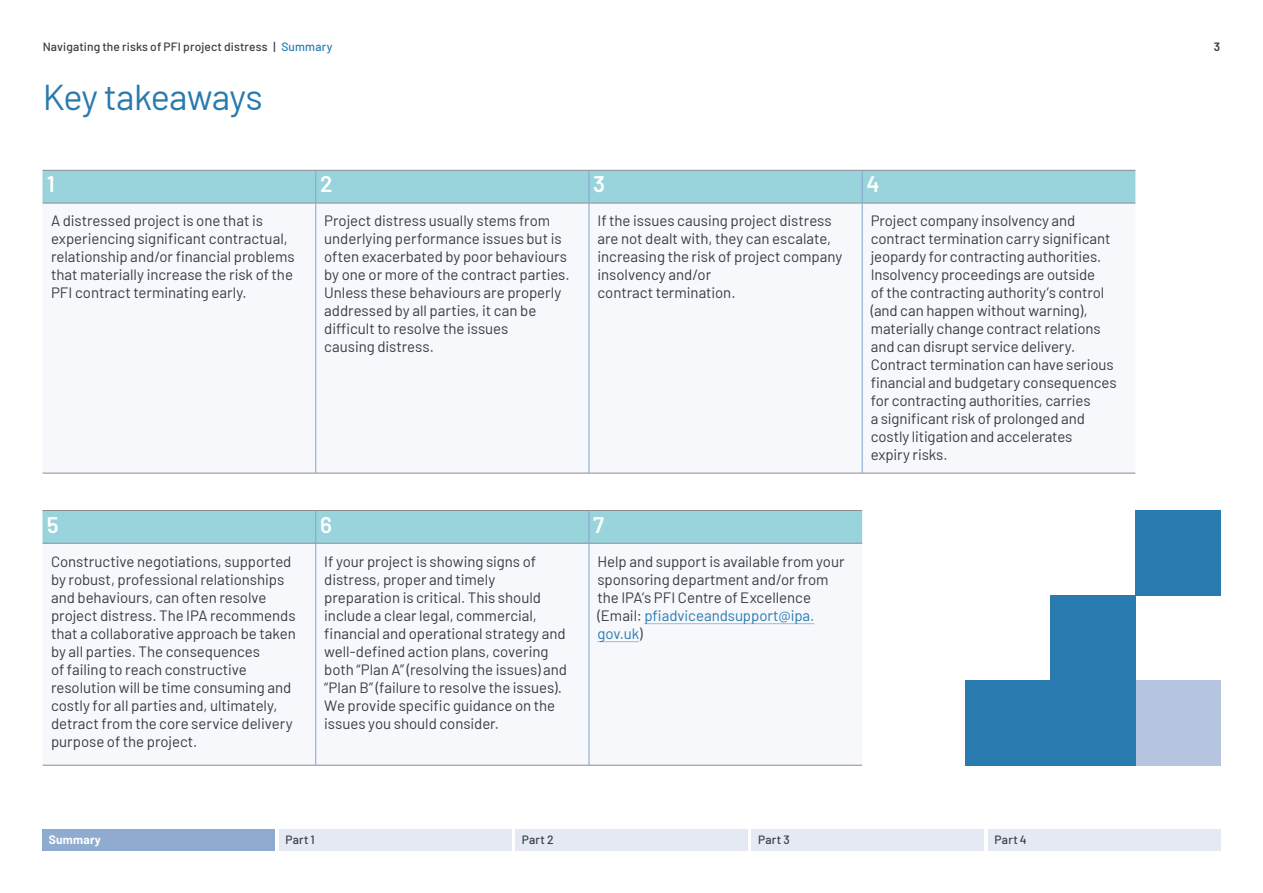
<style>
.page{position:relative;width:1263px;height:893px;background:#fff}
.page>*{position:absolute;margin:0;border:0;box-sizing:border-box;transform-origin:0 0}
.IPA_Heading_light_24_LINKED{font:36px "Barlow";letter-spacing:-.025em;color:#287aaf}
.IPA_Heading_light_15{font:600 22.5px "Barlow";color:#fff}
.IPA_table_reg_11{font:15px/18px "Barlow";letter-spacing:-.005em;color:#3a3a43}
.t1{font:500 12px "Barlow";letter-spacing:.015em;color:#3a3a43}
.t2{font:700 12px "Barlow";letter-spacing:.02em;color:#fff}
.t3{font:600 12px "Barlow";color:#3a3a43}
.s1{color:#287aaf}
</style>
<div class="page">
<div style="left:1135px;top:680px;width:85px;height:85px;background:#b7c6e0"></div>
<div style="left:1135px;top:510px;width:85px;height:85px;background:#287aaf"></div>
<div style="left:1050px;top:680px;width:85px;height:85px;background:#287aaf"></div>
<div style="left:965px;top:680px;width:85px;height:85px;background:#287aaf"></div>
<div style="left:1050px;top:595px;width:85px;height:85px;background:#287aaf"></div>
<div style="left:43px;top:171px;width:1092px;height:32px;background:#99d3db"></div>
<div style="left:43px;top:204px;width:1092px;height:269px;background:#f6f8fc"></div>
<hr style="left:43px;top:170px;width:273px;height:1px;background:#8e8a90">
<hr style="left:316px;top:170px;width:273px;height:1px;background:#8e8a90">
<hr style="left:589px;top:170px;width:273px;height:1px;background:#8e8a90">
<hr style="left:862px;top:170px;width:273px;height:1px;background:#8e8a90">
<hr style="left:43px;top:203px;width:273px;height:1px;background:#8e8a90">
<hr style="left:316px;top:203px;width:273px;height:1px;background:#8e8a90">
<hr style="left:589px;top:203px;width:273px;height:1px;background:#8e8a90">
<hr style="left:862px;top:203px;width:273px;height:1px;background:#8e8a90">
<hr style="left:43px;top:473px;width:273px;height:1px;background:#8e8a90">
<hr style="left:316px;top:473px;width:273px;height:1px;background:#8e8a90">
<hr style="left:589px;top:473px;width:273px;height:1px;background:#8e8a90">
<hr style="left:862px;top:473px;width:273px;height:1px;background:#8e8a90">
<hr style="left:315px;top:171px;width:1px;height:32px;background:#84a5cb">
<hr style="left:589px;top:171px;width:1px;height:32px;background:#84a5cb">
<hr style="left:862px;top:171px;width:1px;height:32px;background:#84a5cb">
<hr style="left:315px;top:203px;width:1px;height:270px;background:#84a5cb">
<hr style="left:589px;top:203px;width:1px;height:270px;background:#84a5cb">
<hr style="left:862px;top:203px;width:1px;height:270px;background:#84a5cb">
<div style="left:43px;top:511px;width:819px;height:32px;background:#99d3db"></div>
<div style="left:43px;top:544px;width:819px;height:221px;background:#f6f8fc"></div>
<hr style="left:43px;top:510px;width:273px;height:1px;background:#8e8a90">
<hr style="left:316px;top:510px;width:273px;height:1px;background:#8e8a90">
<hr style="left:589px;top:510px;width:273px;height:1px;background:#8e8a90">
<hr style="left:43px;top:543px;width:273px;height:1px;background:#8e8a90">
<hr style="left:316px;top:543px;width:273px;height:1px;background:#8e8a90">
<hr style="left:589px;top:543px;width:273px;height:1px;background:#8e8a90">
<hr style="left:43px;top:765px;width:273px;height:1px;background:#8e8a90">
<hr style="left:316px;top:765px;width:273px;height:1px;background:#8e8a90">
<hr style="left:589px;top:765px;width:273px;height:1px;background:#8e8a90">
<hr style="left:315px;top:511px;width:1px;height:32px;background:#84a5cb">
<hr style="left:589px;top:511px;width:1px;height:32px;background:#84a5cb">
<hr style="left:315px;top:543px;width:1px;height:222px;background:#84a5cb">
<hr style="left:589px;top:543px;width:1px;height:222px;background:#84a5cb">
<hr style="left:644px;top:623px;width:170px;height:1px;background:#a3b8d8">
<hr style="left:597px;top:641px;width:42px;height:1px;background:#a3b8d8">
<div style="left:43px;top:829px;width:232px;height:21px;background:#8fabd0"></div>
<div style="left:279px;top:829px;width:232px;height:21px;background:#e4e9f4"></div>
<div style="left:515px;top:829px;width:232px;height:21px;background:#e4e9f4"></div>
<div style="left:752px;top:829px;width:232px;height:21px;background:#e4e9f4"></div>
<div style="left:988px;top:829px;width:232px;height:21px;background:#e4e9f4"></div>
<p class="t1" style="left:43px;top:38px;width:291px">Navigating the risks of PFI project distress | <span class="s1">Summary</span></p>
<p class="t3" style="left:1214px;top:38px;width:8px">3</p>
<p class="IPA_Heading_light_24_LINKED" style="left:43px;top:71px;width:221px">Key takeaways</p>
<p class="IPA_Heading_light_15" style="left:47px;top:168px;width:9px">1</p>
<p class="IPA_Heading_light_15" style="left:320px;top:168px;width:14px">2</p>
<p class="IPA_Heading_light_15" style="left:593px;top:168px;width:13px">3</p>
<p class="IPA_Heading_light_15" style="left:866px;top:168px;width:15px">4</p>
<p class="IPA_table_reg_11" style="left:51px;top:211px;width:245px">A distressed project is one that is experiencing significant contractual, relationship and/or financial problems that materially increase the risk of the PFI contract terminating early.</p>
<p class="IPA_table_reg_11" style="left:324px;top:211px;width:247px">Project distress usually stems from underlying performance issues but is often exacerbated by poor behaviours by one or more of the contract parties.<br>Unless these behaviours are properly addressed by all parties, it can be difficult to resolve the issues<br>causing distress.</p>
<p class="IPA_table_reg_11" style="left:597px;top:211px;width:246px">If the issues causing project distress are not dealt with, they can escalate, increasing the risk of project company insolvency and/or<br>contract termination.</p>
<p class="IPA_table_reg_11" style="left:871px;top:211px;width:247px">Project company insolvency and contract termination carry significant jeopardy for contracting authorities.<br>Insolvency proceedings are outside<br>of the contracting authority’s control (and can happen without warning), materially change contract relations and can disrupt service delivery.<br>Contract termination can have serious financial and budgetary consequences for contracting authorities, carries<br>a significant risk of prolonged and costly litigation and accelerates<br>expiry risks.</p>
<p class="IPA_Heading_light_15" style="left:47px;top:508px;width:13px">5</p>
<p class="IPA_Heading_light_15" style="left:320px;top:508px;width:13px">6</p>
<p class="IPA_Heading_light_15" style="left:593px;top:508px;width:12px">7</p>
<p class="IPA_table_reg_11" style="left:51px;top:551px;width:246px">Constructive negotiations, supported by robust, professional relationships and behaviours, can often resolve project distress. The IPA recommends that a collaborative approach be taken by all parties. The consequences<br>of failing to reach constructive resolution will be time consuming and costly for all parties and, ultimately, detract from the core service delivery purpose of the project.</p>
<p class="IPA_table_reg_11" style="left:324px;top:551px;width:244px">If your project is showing signs of distress, proper and timely preparation is critical. This should include a clear legal, commercial, financial and operational strategy and well-defined action plans, covering both “Plan A” (resolving the issues) and “Plan B” (failure to resolve the issues).<br>We provide specific guidance on the issues you should consider.</p>
<p class="IPA_table_reg_11" style="left:597px;top:551px;width:249px">Help and support is available from your sponsoring department and/or from the IPA’s PFI Centre of Excellence (Email: <span class="s1">pfiadviceandsupport@ipa. gov.uk</span>)</p>
<p class="t2" style="left:49px;top:831px;width:54px">Summary</p>
<p class="t1" style="left:285px;top:831px;width:31px">Part 1</p>
<p class="t1" style="left:522px;top:831px;width:33px">Part 2</p>
<p class="t1" style="left:758px;top:831px;width:33px">Part 3</p>
<p class="t1" style="left:995px;top:831px;width:34px">Part 4</p>
</div>
